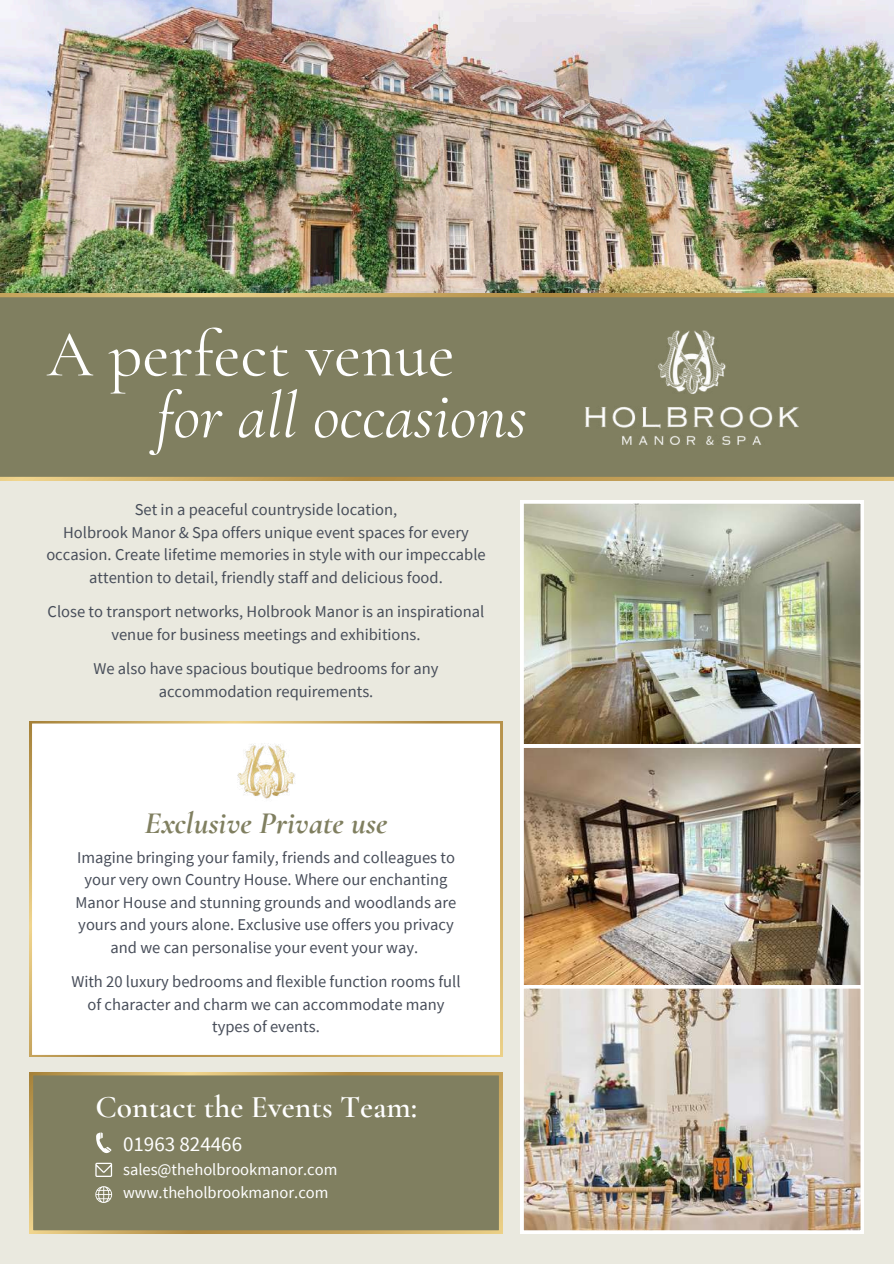
<style>
.page{position:relative;width:894px;height:1264px;background:#fff}
.page>*{position:absolute;margin:0;border:0;box-sizing:border-box;transform-origin:0 0}
.t1{font:italic 66px "Cormorant Garamond";color:#fff}
.t2{font:66px "Cormorant Garamond";color:#fff}
.t3{font:600 31.5px "Cormorant Garamond";color:#fff}
.t4{font:italic 700 31.5px "Cormorant Garamond";color:#807f60}
.t5{font:21px "Source Sans Pro";color:#fff}
.t6{font:16.5px/22.5px "Source Sans Pro";color:#474d59;text-align:center}
.t7{font:16.5px/22.5px "Source Sans Pro";color:#fff}
</style>
<div class="page">
<div style="left:0;top:0;width:893px;height:1263px;background:#eae9df"></div>
<div style="left:30px;top:1072px;width:472px;height:161px;background:#807f60"></div>
<img style="left:0;top:0;width:893px;height:294px">
<div style="left:0;top:294px;width:893px;height:186px;background:#807f60"></div>
<img style="left:585px;top:330px;width:213px;height:114px">
<div style="left:30px;top:721px;width:472px;height:335px;background:#fff"></div>
<svg style="left:96px;top:1132px;width:15px;height:21px"></svg>
<svg style="left:95px;top:1162px;width:17px;height:14px"></svg>
<svg style="left:95px;top:1186px;width:17px;height:16px"></svg>
<img style="left:232px;top:737px;width:68px;height:69px">
<img style="left:520px;top:500px;width:343px;height:244px">
<img style="left:520px;top:744px;width:343px;height:241px">
<img style="left:520px;top:985px;width:343px;height:248px">
<h1 class="t2" style="left:47px;top:314px;width:409px">A perfect venue</h1>
<h1 class="t1" style="left:156px;top:376px;width:372px">for all occasions</h1>
<p class="t6" style="left:46px;top:498px;width:441px">Set in a peaceful countryside location,<br>Holbrook Manor &amp; Spa offers unique event spaces for every occasion. Create lifetime memories in style with our impeccable attention to detail, friendly staff and delicious food.</p>
<p class="t6" style="left:48px;top:600px;width:438px">Close to transport networks, Holbrook Manor is an inspirational venue for business meetings and exhibitions.</p>
<p class="t6" style="left:93px;top:657px;width:346px">We also have spacious boutique bedrooms for any accommodation requirements.</p>
<h2 class="t4" style="left:145px;top:804px;width:244px">Exclusive Private use</h2>
<p class="t6" style="left:76px;top:845px;width:382px">Imagine bringing your family, friends and colleagues to your very own Country House. Where our enchanting Manor House and stunning grounds and woodlands are yours and yours alone. Exclusive use offers you privacy and we can personalise your event your way.</p>
<p class="t6" style="left:71px;top:970px;width:391px">With 20 luxury bedrooms and flexible function rooms full of character and charm we can accommodate many types of events.</p>
<h2 class="t3" style="left:95px;top:1087px;width:323px">Contact the Events Team:</h2>
<p class="t5" style="left:123px;top:1129px;width:120px">01963 824466</p>
<p class="t7" style="left:123px;top:1158px;width:216px">sales@theholbrookmanor.com www.theholbrookmanor.com</p>
</div>
